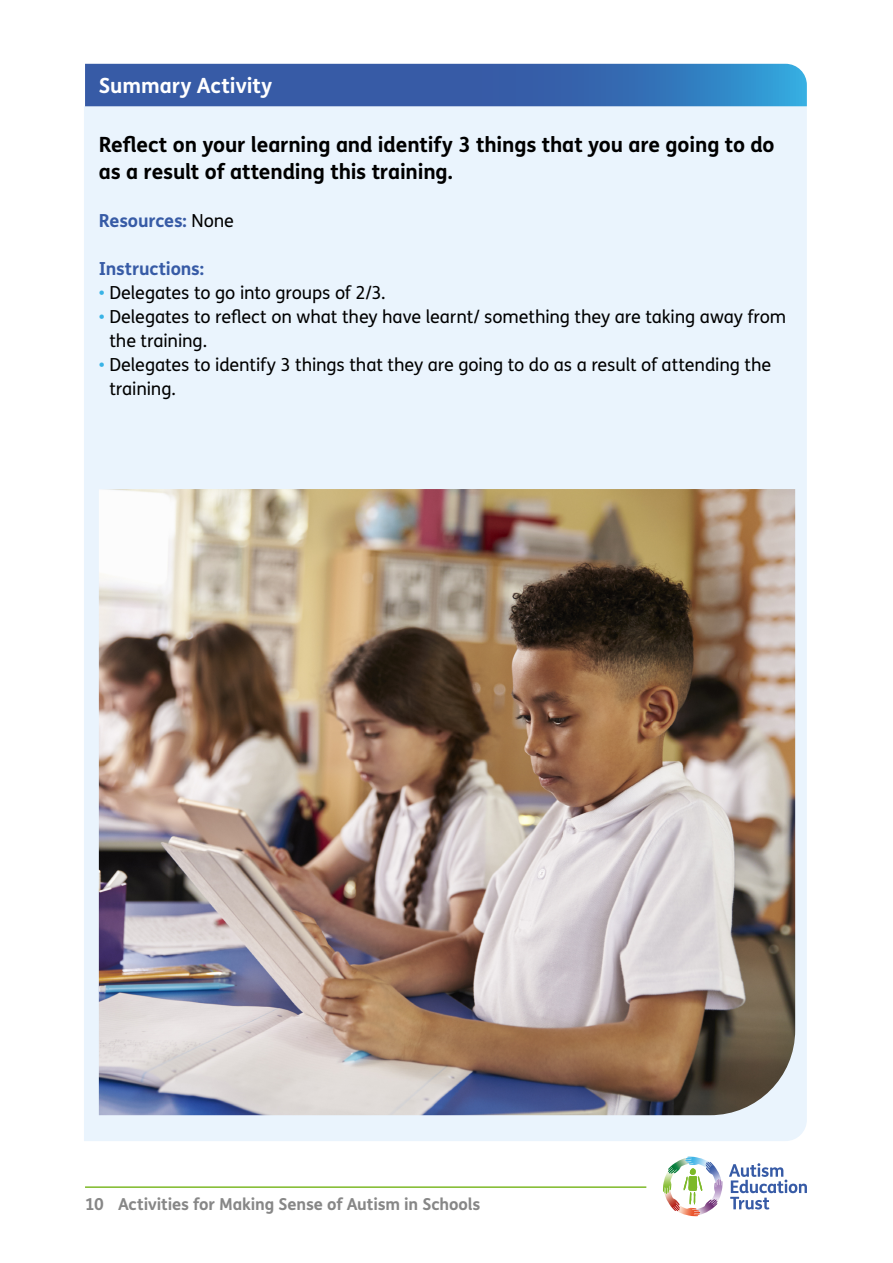
<style>
.page{position:relative;width:893px;height:1263px;background:#fff}
.page>*{position:absolute;margin:0;border:0;box-sizing:border-box;transform-origin:0 0}
.t1{font:700 21px/27px "FS Me";letter-spacing:-.01em;color:#000}
.t2{font:700 21px "FS Me";color:#fff}
.t3{font:18px/24px "FS Me";letter-spacing:-.005em;color:#000}
.t4{font:700 18px "FS Me";letter-spacing:-.01em;color:#375ba6}
.t5{font:700 16.5px "FS Me";letter-spacing:-.01em;color:#878787}
.s1{font-weight:400;color:#000}
.s2{color:#39b3e6}
</style>
<div class="page">
<svg style="left:729px;top:1163px;width:78px;height:46px"></svg>
<svg style="left:663px;top:1157px;width:56px;height:59px"></svg>
<hr style="left:85px;top:1186px;width:561px;height:2px;background:#7db928">
<div style="left:84px;top:106px;width:723px;height:1035px;background:#eaf4fd"></div>
<svg style="left:85px;top:64px;width:722px;height:42px;background:#3667af"></svg>
<img style="left:99px;top:489px;width:696px;height:626px">
<p class="t2" style="left:99px;top:69px;width:175px">Summary Activity</p>
<p class="t1" style="left:99px;top:130px;width:677px">Reflect on your learning and identify 3 things that you are going to do as a result of attending this training.</p>
<p class="t4" style="left:99px;top:207px;width:137px">Resources: <span class="s1">None</span></p>
<p class="t4" style="left:99px;top:255px;width:107px">Instructions:</p>
<p class="t3" style="left:99px;top:280px;width:288px"><span class="s2">•</span> Delegates to go into groups of 2/3.</p>
<p class="t3" style="left:109px;top:304px;width:678px;text-indent:-11px"><span class="s2">•</span> Delegates to reflect on what they have learnt/ something they are taking away from the training.</p>
<p class="t3" style="left:109px;top:352px;width:663px;text-indent:-11px"><span class="s2">•</span> Delegates to identify 3 things that they are going to do as a result of attending the training.</p>
<p class="t5" style="left:85px;top:1191px;width:397px">10 Activities for Making Sense of Autism in Schools</p>
</div>
